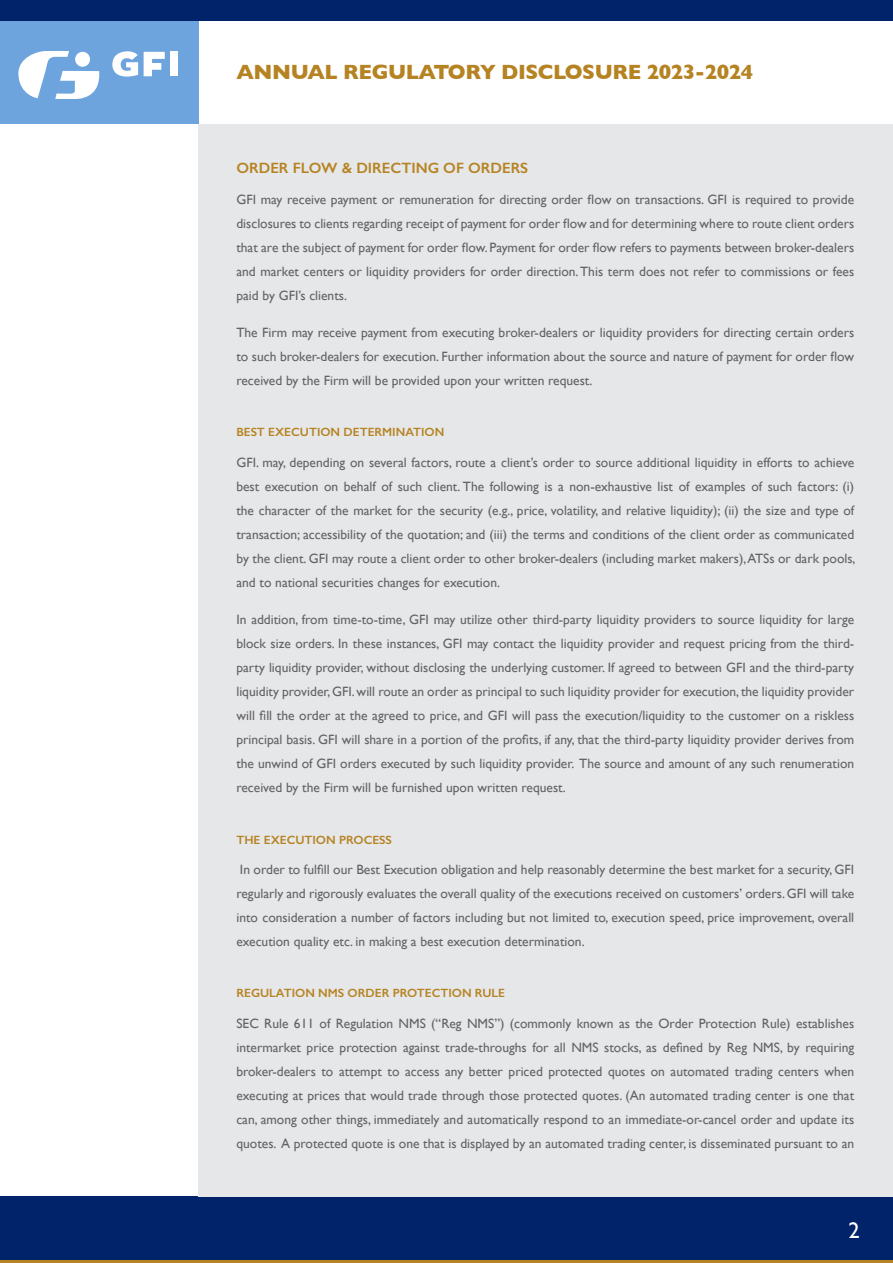
<style>
.page{position:relative;width:893px;height:1263px;background:#fff}
.page>*{position:absolute;margin:0;border:0;box-sizing:border-box;transform-origin:0 0}
.t1{font:22.5px "Gill Sans";color:#fff}
.t2{font:700 21px "Gill Sans";letter-spacing:-.02em;color:#b68322}
.Section_Title{font:600 15px "Gill Sans";color:#b68322}
.Body_Copy{font:13.5px/24px "Gill Sans";color:#636366;text-align:justify}
.subSection_Title{font:600 12px "Gill Sans";color:#b68322}
</style>
<div class="page">
<div style="left:0;top:20px;width:198px;height:104px;background:#6ea4dd"></div>
<div style="left:0;top:1196px;width:893px;height:67px;background:#002369"></div>
<div style="left:198px;top:124px;width:695px;height:1072px;background:#e6e7e9"></div>
<div style="left:0;top:0;width:893px;height:20px;background:#002369"></div>
<hr style="left:0;top:1260px;width:893px;height:3px;background:#b68322">
<svg style="left:18px;top:51px;width:82px;height:48px"></svg>
<div style="left:75px;top:52px;width:15px;height:15px;background:#fff;border-radius:50%"></div>
<div style="left:170px;top:52px;width:8px;height:24px;background:#fff"></div>
<svg style="left:144px;top:52px;width:21px;height:24px"></svg>
<svg style="left:112px;top:51px;width:26px;height:26px"></svg>
<h2 class="t2" style="left:236px;top:55px;width:518px">ANNUAL REGULATORY DISCLOSURE 2023-2024</h2>
<p class="Section_Title" style="left:236px;top:159px;width:293px">ORDER FLOW &amp; DIRECTING OF ORDERS</p>
<p class="Body_Copy" style="left:236px;top:187px;width:619px">GFI may receive payment or remuneration for directing order flow on transactions. GFI is required to provide disclosures to clients regarding receipt of payment for order flow and for determining where to route client orders that are the subject of payment for order flow. Payment for order flow refers to payments between broker-dealers and market centers or liquidity providers for order direction. This term does not refer to commissions or fees paid by GFI’s clients.</p>
<p class="Body_Copy" style="left:236px;top:320px;width:619px">The Firm may receive payment from executing broker-dealers or liquidity providers for directing certain orders to such broker-dealers for execution. Further information about the source and nature of payment for order flow received by the Firm will be provided upon your written request.</p>
<p class="subSection_Title" style="left:236px;top:425px;width:209px">BEST EXECUTION DETERMINATION</p>
<p class="Body_Copy" style="left:236px;top:450px;width:621px">GFI. may, depending on several factors, route a client’s order to source additional liquidity in efforts to achieve best execution on behalf of such client. The following is a non-exhaustive list of examples of such factors: (i) the character of the market for the security (e.g., price, volatility, and relative liquidity); (ii) the size and type of transaction; accessibility of the quotation; and (iii) the terms and conditions of the client order as communicated by the client. GFI may route a client order to other broker-dealers (including market makers), ATSs or dark pools, and to national securities changes for execution.</p>
<p class="Body_Copy" style="left:236px;top:608px;width:619px">In addition, from time-to-time, GFI may utilize other third-party liquidity providers to source liquidity for large block size orders. In these instances, GFI may contact the liquidity provider and request pricing from the third&shy;party liquidity provider, without disclosing the underlying customer. If agreed to between GFI and the third-party liquidity provider, GFI. will route an order as principal to such liquidity provider for execution, the liquidity provider will fill the order at the agreed to price, and GFI will pass the execution/liquidity to the customer on a riskless principal basis. GFI will share in a portion of the profits, if any, that the third-party liquidity provider derives from the unwind of GFI orders executed by such liquidity provider. The source and amount of any such renumeration received by the Firm will be furnished upon written request.</p>
<p class="subSection_Title" style="left:236px;top:832px;width:157px">THE EXECUTION PROCESS</p>
<p class="Body_Copy" style="left:236px;top:857px;width:619px">In order to fulfill our Best Execution obligation and help reasonably determine the best market for a security, GFI regularly and rigorously evaluates the overall quality of the executions received on customers’ orders. GFI will take into consideration a number of factors including but not limited to, execution speed, price improvement, overall execution quality etc. in making a best execution determination.</p>
<p class="subSection_Title" style="left:236px;top:986px;width:270px">REGULATION NMS ORDER PROTECTION RULE</p>
<p class="Body_Copy" style="left:236px;top:1011px;width:619px">SEC Rule 611 of Regulation NMS (“Reg NMS”) (commonly known as the Order Protection Rule) establishes intermarket price protection against trade-throughs for all NMS stocks, as defined by Reg NMS, by requiring broker-dealers to attempt to access any better priced protected quotes on automated trading centers when executing at prices that would trade through those protected quotes. (An automated trading center is one that can, among other things, immediately and automatically respond to an immediate-or-cancel order and update its quotes. A protected quote is one that is displayed by an automated trading center, is disseminated pursuant to an</p>
<h1 class="t1" style="left:848px;top:1217px;width:13px">2</h1>
</div>
